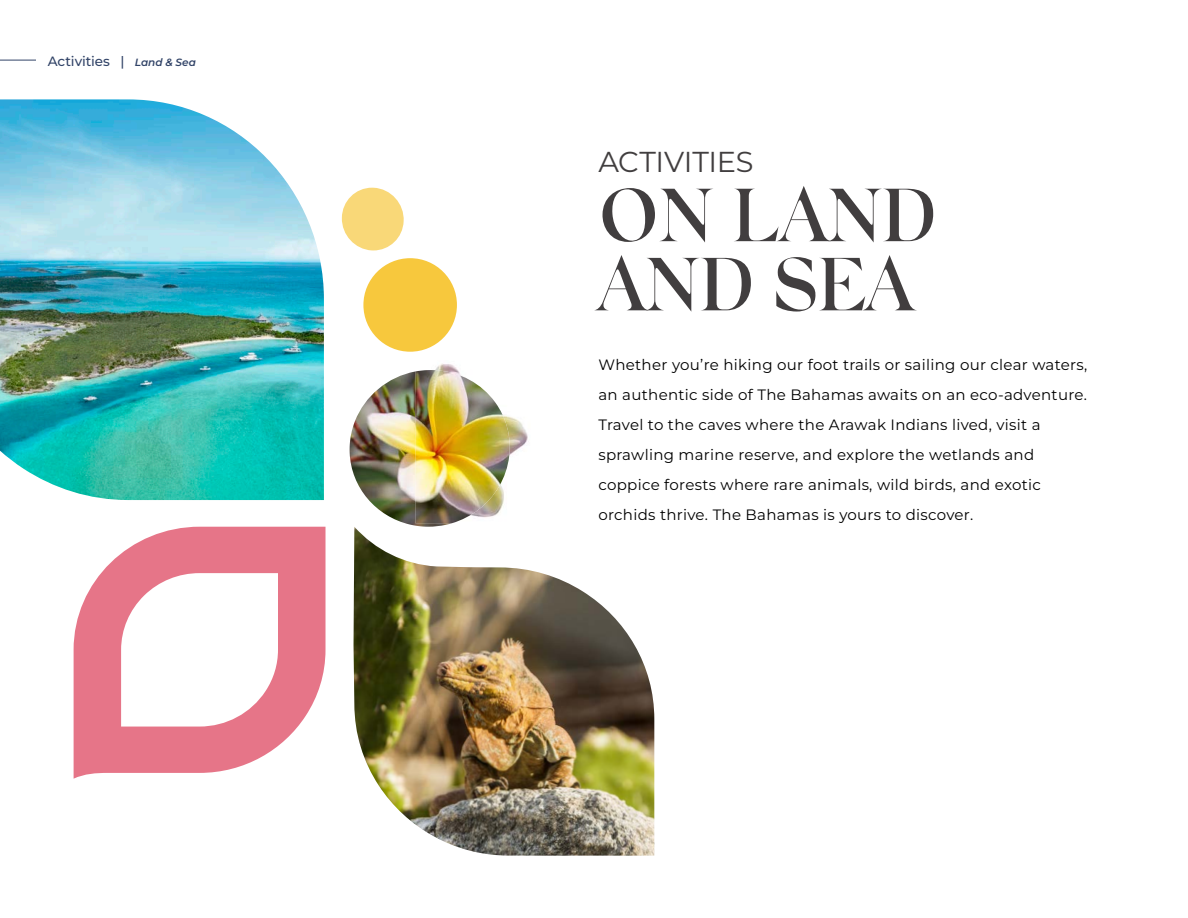
<style>
.page{position:relative;width:1188px;height:918px;background:#fff}
.page>*{position:absolute;margin:0;border:0;box-sizing:border-box;transform-origin:0 0}
.t1{font:500 75px/69.2px "Silk Serif";letter-spacing:-.02em;color:#413e3f}
.t2{font:28.8px "Montserrat";letter-spacing:-.01em;color:#413e3f}
.t3{font:15px/30px "Montserrat";letter-spacing:.02em;color:#000}
.t4{font:500 13.5px "Montserrat";letter-spacing:-.01em;color:#324468}
.s1{font-weight:600;font-style:italic;font-size:10.5px}
</style>
<div class="page">
<img style="left:0;top:99px;width:324px;height:401px">
<img style="left:349px;top:371px;width:104px;height:156px">
<img style="left:351px;top:421px;width:4px;height:15px">
<svg style="left:342px;top:188px;width:62px;height:62px"></svg>
<svg style="left:74px;top:527px;width:252px;height:252px;fill:#e67588"></svg>
<img style="left:354px;top:527px;width:300px;height:329px">
<hr style="left:0;top:60px;width:36px;height:1px;background:#324468">
<div style="left:363px;top:258px;width:94px;height:94px;background:#f7c83d;border-radius:50%"></div>
<img style="left:435px;top:363px;width:93px;height:91px">
<img style="left:415px;top:370px;width:97px;height:153px">
<p class="t4" style="left:48px;top:52px;width:150px">Activities | <span class="s1">Land &amp; Sea</span></p>
<h2 class="t2" style="left:598px;top:143px;width:156px">ACTIVITIES</h2>
<h1 class="t1" style="left:598px;top:181px;width:340px">ON LAND<br>AND SEA</h1>
<p class="t3" style="left:598px;top:349px;width:490px">Whether you’re hiking our foot trails or sailing our clear waters, an authentic side of The Bahamas awaits on an eco-adventure.<br>Travel to the caves where the Arawak Indians lived, visit a sprawling marine reserve, and explore the wetlands and coppice forests where rare animals, wild birds, and exotic orchids thrive. The Bahamas is yours to discover.</p>
</div>
